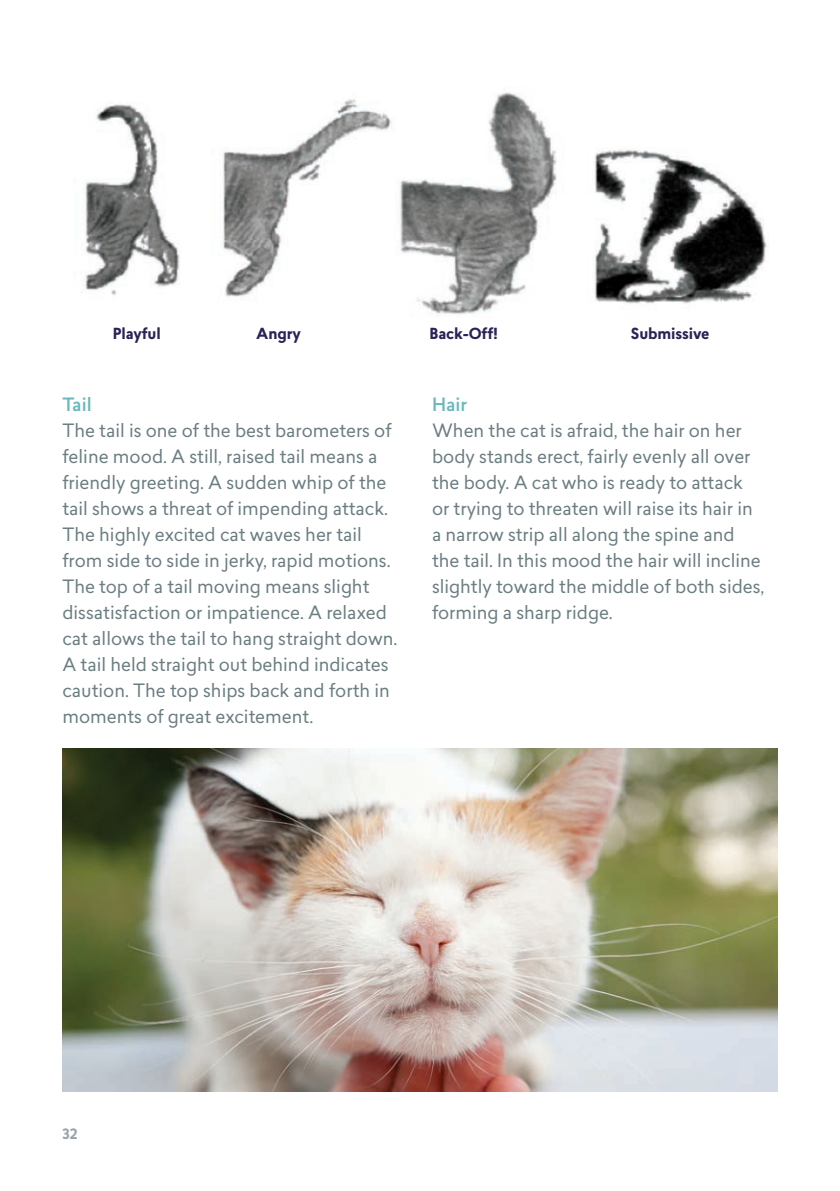
<style>
.page{position:relative;width:840px;height:1191px;background:#fff}
.page>*{position:absolute;margin:0;border:0;box-sizing:border-box;transform-origin:0 0}
.Intro_Text{font:18px/26px "Lasiver";color:#6b7d81}
.Body_Text_-_Grey{font:700 15px "Lasiver";letter-spacing:-.01em;color:#2b2256}
.t1{font:700 14px "Lasiver";color:#9ba5a9}
.s1{font-weight:500;color:#6ab8bb}
</style>
<div class="page">
<img style="left:81px;top:92px;width:687px;height:224px">
<img style="left:62px;top:748px;width:715px;height:343px">
<p class="Body_Text_-_Grey" style="left:113px;top:323px;width:50px">Playful</p>
<p class="Body_Text_-_Grey" style="left:256px;top:323px;width:46px">Angry</p>
<p class="Body_Text_-_Grey" style="left:429px;top:323px;width:70px">Back-Off!</p>
<p class="Body_Text_-_Grey" style="left:630px;top:323px;width:80px">Submissive</p>
<p class="Intro_Text" style="left:62px;top:391px;width:336px"><span class="s1">Tail<br></span>The tail is one of the best barometers of feline mood. A still, raised tail means a friendly greeting. A sudden whip of the tail shows a threat of impending attack.<br>The highly excited cat waves her tail from side to side in jerky, rapid motions.<br>The top of a tail moving means slight dissatisfaction or impatience. A relaxed cat allows the tail to hang straight down.<br>A tail held straight out behind indicates caution. The top ships back and forth in moments of great excitement.</p>
<p class="Intro_Text" style="left:432px;top:391px;width:334px"><span class="s1">Hair<br></span>When the cat is afraid, the hair on her body stands erect, fairly evenly all over the body. A cat who is ready to attack or trying to threaten will raise its hair in a narrow strip all along the spine and the tail. In this mood the hair will incline slightly toward the middle of both sides, forming a sharp ridge.</p>
<p class="t1" style="left:62px;top:1124px;width:17px">32</p>
</div>
